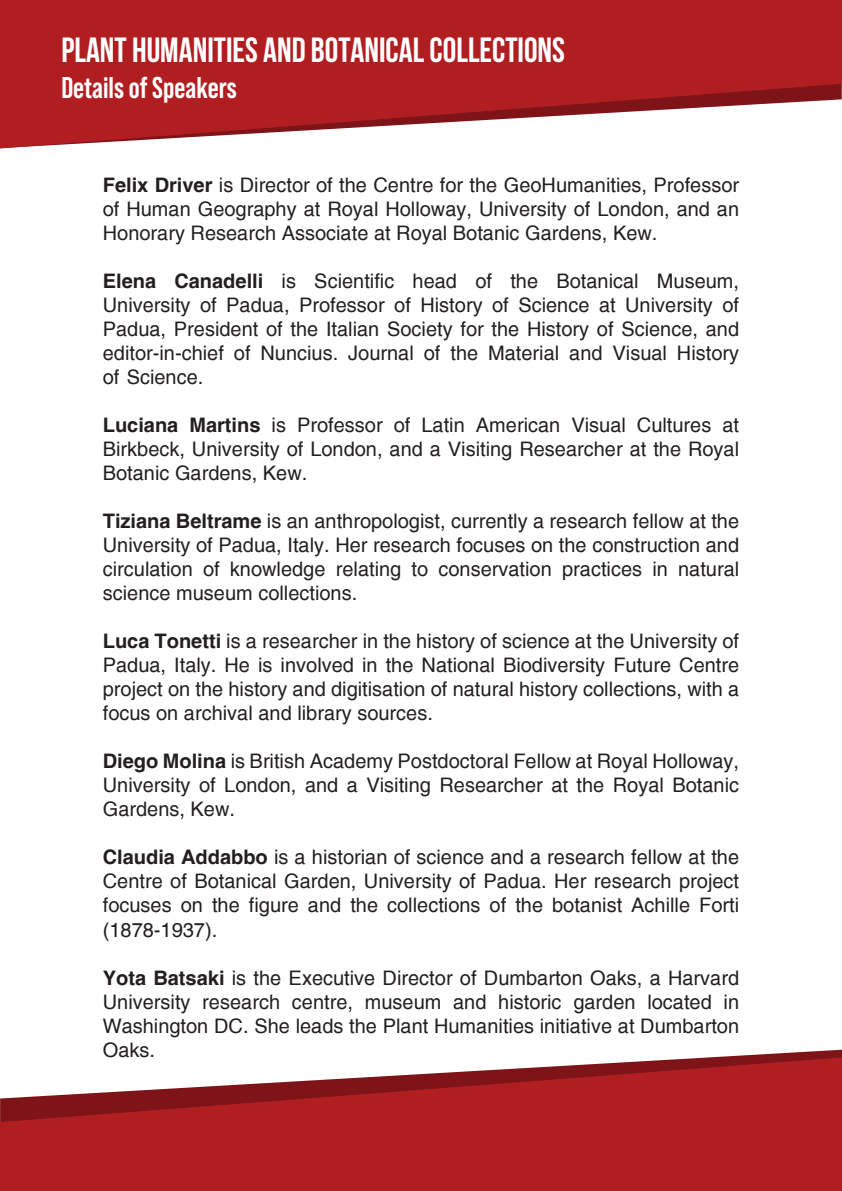
<style>
.page{position:relative;width:842px;height:1191px;background:#fff}
.page>*{position:absolute;margin:0;border:0;box-sizing:border-box;transform-origin:0 0}
.t1{font:700 35px "Bebas Neue";color:#fff}
.t2{font:700 30px "Bebas Neue Pro";color:#fff}
.t3{font:20px/24px "Helvetica";color:#231f20;text-align:justify}
.s1{font-weight:700}
</style>
<div class="page">
<svg style="left:717px;top:1049px;width:125px;height:8px"></svg>
<svg style="left:0;top:1057px;width:842px;height:134px;background:#b53a3d"></svg>
<svg style="left:0;top:0;width:842px;height:148px;fill:#b11e22"></svg>
<h1 class="t1" style="left:61px;top:31px;width:505px">PLANT HUMANITIES AND BOTANICAL COLLECTIONS</h1>
<h2 class="t2" style="left:61px;top:71px;width:177px">Details of Speakers</h2>
<p class="t3" style="left:103px;top:173px;width:638px"><span class="s1">Felix Driver</span> is Director of the Centre for the GeoHumanities, Professor of Human Geography at Royal Holloway, University of London, and an Honorary Research Associate at Royal Botanic Gardens, Kew.</p>
<p class="t3" style="left:103px;top:269px;width:638px"><span class="s1">Elena Canadelli</span> is Scientific head of the Botanical Museum, University of Padua, Professor of History of Science at University of Padua, President of the Italian Society for the History of Science, and editor-in-chief of Nuncius. Journal of the Material and Visual History of Science.</p>
<p class="t3" style="left:103px;top:413px;width:638px"><span class="s1">Luciana Martins</span> is Professor of Latin American Visual Cultures at Birkbeck, University of London, and a Visiting Researcher at the Royal Botanic Gardens, Kew.</p>
<p class="t3" style="left:103px;top:509px;width:638px"><span class="s1">Tiziana Beltrame</span> is an anthropologist, currently a research fellow at the University of Padua, Italy. Her research focuses on the construction and circulation of knowledge relating to conservation practices in natural science museum collections.</p>
<p class="t3" style="left:103px;top:629px;width:638px"><span class="s1">Luca Tonetti</span> is a researcher in the history of science at the University of Padua, Italy. He is involved in the National Biodiversity Future Centre project on the history and digitisation of natural history collections, with a focus on archival and library sources.</p>
<p class="t3" style="left:103px;top:749px;width:638px"><span class="s1">Diego Molina</span> is British Academy Postdoctoral Fellow at Royal Holloway, University of London, and a Visiting Researcher at the Royal Botanic Gardens, Kew.</p>
<p class="t3" style="left:103px;top:845px;width:638px"><span class="s1">Claudia Addabbo</span> is a historian of science and a research fellow at the Centre of Botanical Garden, University of Padua. Her research project focuses on the figure and the collections of the botanist Achille Forti (1878-1937).</p>
<p class="t3" style="left:103px;top:965px;width:638px"><span class="s1">Yota Batsaki</span> is the Executive Director of Dumbarton Oaks, a Harvard University research centre, museum and historic garden located in Washington DC. She leads the Plant Humanities initiative at Dumbarton Oaks.</p>
</div>
